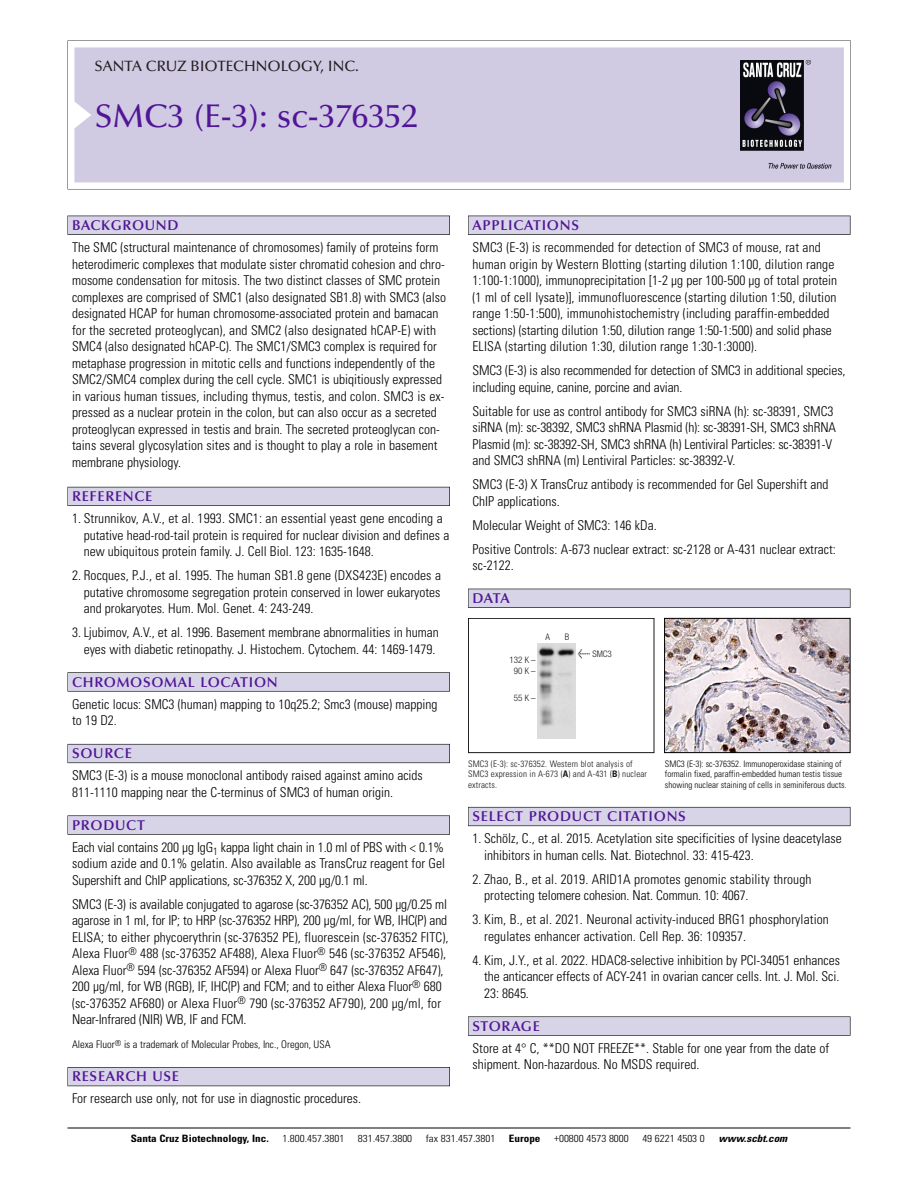
<style>
.page{position:relative;width:918px;height:1188px;background:#fff}
.page>*{position:absolute;margin:0;border:0;box-sizing:border-box;transform-origin:0 0}
.t1{font:500 33px "Optima";color:#511695}
.t2{font:500 15px "Optima";color:#231f20}
.t3{font:600 14.25px "Optima";letter-spacing:.05em;color:#511695}
.t4{font:300 condensed 13.5px/16.5px "Univers";color:#000}
.t5{font:300 condensed 10.5px "Univers";color:#000}
.t6{font:300 condensed 10.2px "Univers";color:#000;scale:1.1 1}
.t7{font:700 condensed 10.2px "Univers";color:#000;scale:1.1 1}
.t8{font:italic 700 condensed 10.2px "Univers";color:#000;scale:1.1 1}
.t9{font:300 condensed 9px/10.5px "Univers";color:#000}
.t10{font:300 condensed 9px/10.5px "Univers";letter-spacing:.015em;color:#191919}
.t11{font:300 condensed 9px/10.5px "Helvetica Neue";color:#191919;text-align:center}
.s1{font-family:"Meta Plus";font-weight:400;font-stretch:normal;font-size:10.5px}
.s2{font-weight:700}
</style>
<div class="page">
<svg style="left:68px;top:40px;width:783px;height:149px"></svg>
<div style="left:74px;top:47px;width:770px;height:135px;background:#d1cae3"></div>
<img style="left:741px;top:60px;width:90px;height:108px">
<div style="left:68px;top:216px;width:382px;height:19px;background:#535256"></div>
<div style="left:68px;top:216px;width:381px;height:18px;background:#d7d4e8"></div>
<div style="left:68px;top:487px;width:382px;height:19px;background:#595860"></div>
<div style="left:68px;top:487px;width:381px;height:18px;background:#d7d4e8"></div>
<svg style="left:68px;top:672px;width:382px;height:20px"></svg>
<div style="left:68px;top:673px;width:381px;height:18px;background:#d7d4e8"></div>
<div style="left:68px;top:744px;width:382px;height:19px;background:#686770"></div>
<div style="left:68px;top:745px;width:381px;height:18px;background:#d7d4e8"></div>
<svg style="left:68px;top:815px;width:382px;height:20px"></svg>
<div style="left:68px;top:816px;width:381px;height:18px;background:#d7d4e8"></div>
<div style="left:68px;top:1067px;width:382px;height:19px;background:#55545b"></div>
<div style="left:68px;top:1068px;width:381px;height:18px;background:#d7d4e8"></div>
<div style="left:468px;top:216px;width:382px;height:19px;background:#535256"></div>
<div style="left:468px;top:216px;width:382px;height:18px;background:#d7d4e8"></div>
<div style="left:468px;top:589px;width:382px;height:19px;background:#525156"></div>
<div style="left:468px;top:589px;width:382px;height:18px;background:#d7d4e8"></div>
<div style="left:468px;top:807px;width:382px;height:19px;background:#686770"></div>
<div style="left:468px;top:808px;width:382px;height:18px;background:#d7d4e8"></div>
<svg style="left:468px;top:1016px;width:382px;height:20px"></svg>
<div style="left:468px;top:1017px;width:382px;height:18px;background:#d7d4e8"></div>
<hr style="left:68px;top:1128px;width:782px;height:1px;background:#000">
<div style="left:468px;top:618px;width:186px;height:135px;border:1px solid #191919"></div>
<img style="left:538px;top:643px;width:38px;height:95px">
<img style="left:666px;top:620px;width:182px;height:131px">
<div style="left:664px;top:618px;width:186px;height:135px;border:1px solid #000"></div>
<p class="t2" style="left:94px;top:60px;width:266px">SANTA CRUZ BIOTECHNOLOGY, INC.</p>
<p class="t1" style="left:94px;top:102px;width:325px">SMC3 (E-3): sc-376352</p>
<p class="t3" style="left:72px;top:219px;width:108px">BACKGROUND</p>
<p class="t4" style="left:72px;top:240px;width:376px">The SMC (structural maintenance of chromosomes) family of proteins form heterodimeric complexes that modulate sister chromatid cohesion and chro&shy;mosome condensation for mitosis. The two distinct classes of SMC protein complexes are comprised of SMC1 (also designated SB1.8) with SMC3 (also designated HCAP for human chromosome-associated protein and bamacan for the secreted proteoglycan), and SMC2 (also designated hCAP-E) with SMC4 (also designated hCAP-C). The SMC1/SMC3 complex is required for metaphase progression in mitotic cells and functions independently of the SMC2/SMC4 complex during the cell cycle. SMC1 is ubiqitiously expressed in various human tissues, including thymus, testis, and colon. SMC3 is ex&shy;pressed as a nuclear protein in the colon, but can also occur as a secreted proteoglycan expressed in testis and brain. The secreted proteoglycan con&shy;tains several glycosylation sites and is thought to play a role in basement membrane physiology.</p>
<p class="t3" style="left:72px;top:490px;width:82px">REFERENCE</p>
<p class="t4" style="left:84px;top:512px;width:367px;text-indent:-12px">1. Strunnikov, A.V., et al. 1993. SMC1: an essential yeast gene encoding a putative head-rod-tail protein is required for nuclear division and defines a new ubiquitous protein family. J. Cell Biol. 123: 1635-1648.</p>
<p class="t4" style="left:84px;top:569px;width:359px;text-align:justify;text-indent:-12px">2. Rocques, P.J., et al. 1995. The human SB1.8 gene (DXS423E) encodes a putative chromosome segregation protein conserved in lower eukaryotes and prokaryotes. Hum. Mol. Genet. 4: 243-249.</p>
<p class="t4" style="left:72px;top:626px;width:368px;text-align:right">3. Ljubimov, A.V., et al. 1996. Basement membrane abnormalities in human eyes with diabetic retinopathy. J. Histochem. Cytochem. 44: 1469-1479.</p>
<p class="t3" style="left:72px;top:676px;width:207px">CHROMOSOMAL LOCATION</p>
<p class="t4" style="left:72px;top:697px;width:367px">Genetic locus: SMC3 (human) mapping to 10q25.2; Smc3 (mouse) mapping to 19 D2.</p>
<p class="t3" style="left:72px;top:748px;width:61px">SOURCE</p>
<p class="t4" style="left:72px;top:769px;width:352px">SMC3 (E-3) is a mouse monoclonal antibody raised against amino acids<br>811-1110 mapping near the C-terminus of SMC3 of human origin.</p>
<p class="t3" style="left:72px;top:819px;width:74px">PRODUCT</p>
<p class="t4" style="left:72px;top:840px;width:375px;text-align:justify">Each vial contains 200 µg IgG<sub>1</sub> kappa light chain in 1.0 ml of PBS with &lt; 0.1% sodium azide and 0.1% gelatin. Also available as TransCruz reagent for Gel Supershift and ChIP applications, sc-376352 X, 200 µg/0.1 ml.</p>
<p class="t4" style="left:72px;top:897px;width:378px">SMC3 (E-3) is available conjugated to agarose (sc-376352 AC), 500 µg/0.25 ml agarose in 1 ml, for IP; to HRP (sc-376352 HRP), 200 µg/ml, for WB, IHC(P) and ELISA; to either phycoerythrin (sc-376352 PE), fluorescein (sc-376352 FITC), Alexa Fluor<sup>®</sup> 488 (sc-376352 AF488), Alexa Fluor<sup>®</sup> 546 (sc-376352 AF546), Alexa Fluor<sup>®</sup> 594 (sc-376352 AF594) or Alexa Fluor<sup>®</sup> 647 (sc-376352 AF647), 200 µg/ml, for WB (RGB), IF, IHC(P) and FCM; and to either Alexa Fluor<sup>®</sup> 680 (sc-376352 AF680) or Alexa Fluor<sup>®</sup> 790 (sc-376352 AF790), 200 µg/ml, for Near-Infrared (NIR) WB, IF and FCM.</p>
<p class="t5" style="left:72px;top:1041px;width:260px">Alexa Fluor<sup>®</sup> is a trademark of Molecular Probes, Inc., Oregon, USA</p>
<p class="t3" style="left:72px;top:1071px;width:109px">RESEARCH USE</p>
<p class="t4" style="left:72px;top:1092px;width:291px">For research use only, not for use in diagnostic procedures.</p>
<p class="t3" style="left:473px;top:219px;width:108px">APPLICATIONS</p>
<p class="t4" style="left:473px;top:240px;width:366px">SMC3 (E-3) is recommended for detection of SMC3 of mouse, rat and human origin by Western Blotting (starting dilution 1:100, dilution range 1:100-1:1000), immunoprecipitation [1-2 µg per 100-500 µg of total protein (1 ml of cell lysate)], immunofluorescence (starting dilution 1:50, dilution range 1:50-1:500), immunohistochemistry (including paraffin-embedded sections) (starting dilution 1:50, dilution range 1:50-1:500) and solid phase ELISA (starting dilution 1:30, dilution range 1:30-1:3000).</p>
<p class="t4" style="left:473px;top:363px;width:374px">SMC3 (E-3) is also recommended for detection of SMC3 in additional species, including equine, canine, porcine and avian.</p>
<p class="t4" style="left:473px;top:404px;width:365px">Suitable for use as control antibody for SMC3 siRNA (h): sc-38391, SMC3 siRNA (m): sc-38392, SMC3 shRNA Plasmid (h): sc-38391-SH, SMC3 shRNA Plasmid (m): sc-38392-SH, SMC3 shRNA (h) Lentiviral Particles: sc-38391-V and SMC3 shRNA (m) Lentiviral Particles: sc-38392-V.</p>
<p class="t4" style="left:473px;top:477px;width:357px">SMC3 (E-3) X TransCruz antibody is recommended for Gel Supershift and<br>ChIP applications.</p>
<p class="t4" style="left:473px;top:518px;width:186px">Molecular Weight of SMC3: 146 kDa.</p>
<p class="t4" style="left:473px;top:542px;width:365px">Positive Controls: A-673 nuclear extract: sc-2128 or A-431 nuclear extract: sc-2122.</p>
<p class="t3" style="left:473px;top:592px;width:39px">DATA</p>
<p class="t11" style="left:510px;top:656px;width:28px">132 K –<br>90K–</p>
<p class="t11" style="left:514px;top:693px;width:23px">55K–</p>
<p class="t11" style="left:546px;top:632px;width:6px">A</p>
<p class="t11" style="left:565px;top:632px;width:6px">B</p>
<p class="t11" style="left:578px;top:649px;width:36px"><span class="s1">&lt;</span> SMC3</p>
<p class="t10" style="left:468px;top:759px;width:181px">SMC3 (E-3): sc-376352. Western blot analysis of<br>SMC3 expression in A-673 (<span class="s2">A</span>) and A-431 (<span class="s2">B</span>) nuclear extracts.</p>
<p class="t9" style="left:665px;top:759px;width:183px">SMC3 (E-3): sc-376352. Immunoperoxidase staining of formalin fixed, paraffin-embedded human testis tissue showing nuclear staining of cells in seminiferous ducts.</p>
<p class="t3" style="left:473px;top:811px;width:215px">SELECT PRODUCT CITATIONS</p>
<p class="t4" style="left:484px;top:832px;width:359px;text-indent:-12px">1. Schölz, C., et al. 2015. Acetylation site specificities of lysine deacetylase inhibitors in human cells. Nat. Biotechnol. 33: 415-423.</p>
<p class="t4" style="left:484px;top:872px;width:329px;text-indent:-12px">2. Zhao, B., et al. 2019. ARID1A promotes genomic stability through protecting telomere cohesion. Nat. Commun. 10: 4067.</p>
<p class="t4" style="left:484px;top:913px;width:346px;text-indent:-12px">3. Kim, B., et al. 2021. Neuronal activity-induced BRG1 phosphorylation regulates enhancer activation. Cell Rep. 36: 109357.</p>
<p class="t4" style="left:484px;top:953px;width:357px;text-align:justify;text-indent:-12px">4. Kim, J.Y., et al. 2022. HDAC8-selective inhibition by PCI-34051 enhances the anticancer effects of ACY-241 in ovarian cancer cells. Int. J. Mol. Sci.<br>23: 8645.</p>
<p class="t3" style="left:473px;top:1020px;width:69px">STORAGE</p>
<p class="t4" style="left:473px;top:1041px;width:358px">Store at 4° C, **DO NOT FREEZE**. Stable for one year from the date of shipment. Non-hazardous. No MSDS required.</p>
<p class="t7" style="left:131px;top:1135px;width:127px">Santa Cruz Biotechnology, Inc.</p>
<p class="t6" style="left:282px;top:1135px;width:58px">1.800.457.3801</p>
<p class="t6" style="left:358px;top:1135px;width:51px">831.457.3800</p>
<p class="t6" style="left:426px;top:1135px;width:65px">fax 831.457.3801</p>
<p class="t7" style="left:509px;top:1135px;width:30px">Europe</p>
<p class="t6" style="left:554px;top:1135px;width:69px">+00800 4573 8000</p>
<p class="t6" style="left:642px;top:1135px;width:58px">49 6221 4503 0</p>
<p class="t8" style="left:719px;top:1135px;width:66px">www.scbt.com</p>
</div>
